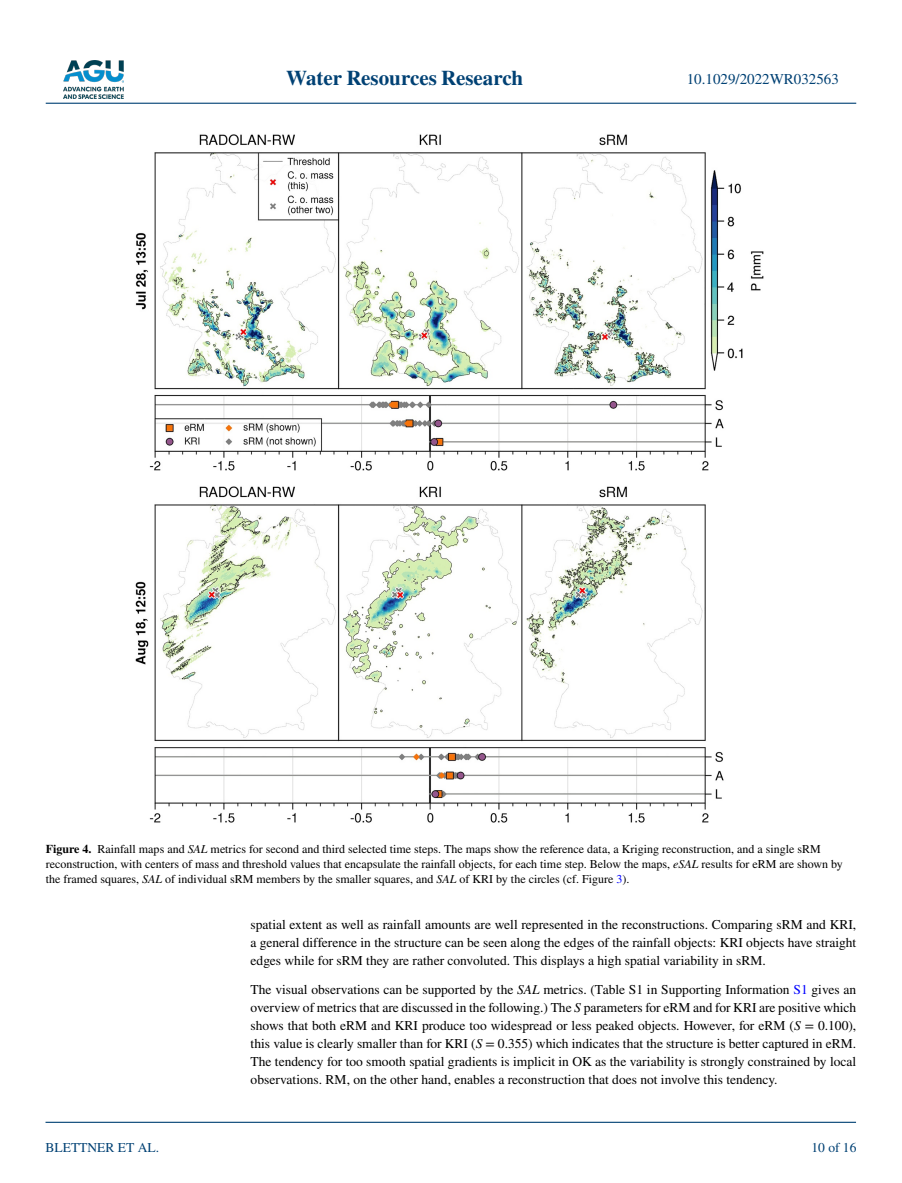
<style>
.page{position:relative;width:902px;height:1183px;background:#fff}
.page>*{position:absolute;margin:0;border:0;box-sizing:border-box;transform-origin:0 0}
.t1{font:700 21px "STIX";color:#004174}
.t2{font:15px "STIX";color:#004174}
.t3{font:13.5px/18px "STIX";color:#000;text-align:justify}
.t4{font:13.5px "STIX";color:#004174}
.t5{font:12px/15px "STIX";color:#000}
.s1{font-weight:700}
.s2{font-style:italic}
.s3{color:#00f}
</style>
<div class="page">
<img style="left:63px;top:60px;width:60px;height:39px">
<hr style="left:46px;top:103px;width:810px;height:1px;background:#004174">
<hr style="left:45px;top:1121px;width:810px;height:1px;background:#004174">
<img style="left:135px;top:134px;width:629px;height:689px">
<h1 class="t1" style="left:286px;top:66px;width:238px">Water Resources Research</h1>
<p class="t2" style="left:686px;top:69px;width:154px">10.1029/2022WR032563</p>
<p class="t5" style="left:46px;top:842px;width:798px"><span class="s1">Figure 4.</span> Rainfall maps and <span class="s2">SAL</span> metrics for second and third selected time steps. The maps show the reference data, a Kriging reconstruction, and a single sRM reconstruction, with centers of mass and threshold values that encapsulate the rainfall objects, for each time step. Below the maps, <span class="s2">eSAL</span> results for eRM are shown by the framed squares, <span class="s2">SAL</span> of individual sRM members by the smaller squares, and <span class="s2">SAL</span> of KRI by the circles (cf. Figure <span class="s3">3</span>).</p>
<p class="t4" style="left:45px;top:1138px;width:115px">BLETTNER ET AL.</p>
<p class="t3" style="left:250px;top:916px;width:607px">spatial extent as well as rainfall amounts are well represented in the reconstructions. Comparing sRM and KRI, a general difference in the structure can be seen along the edges of the rainfall objects: KRI objects have straight edges while for sRM they are rather convoluted. This displays a high spatial variability in sRM.</p>
<p class="t3" style="left:250px;top:980px;width:607px">The visual observations can be supported by the <span class="s2">SAL</span> metrics. (Table S1 in Supporting Information <span class="s3">S1</span> gives an overview of metrics that are discussed in the following.) The <span class="s2">S</span> parameters for eRM and for KRI are positive which shows that both eRM and KRI produce too widespread or less peaked objects. However, for eRM (<span class="s2">S</span> = 0.100), this value is clearly smaller than for KRI (<span class="s2">S</span> = 0.355) which indicates that the structure is better captured in eRM.<br>The tendency for too smooth spatial gradients is implicit in OK as the variability is strongly constrained by local observations. RM, on the other hand, enables a reconstruction that does not involve this tendency.</p>
<p class="t4" style="left:811px;top:1138px;width:46px">10 of 16</p>
</div>
